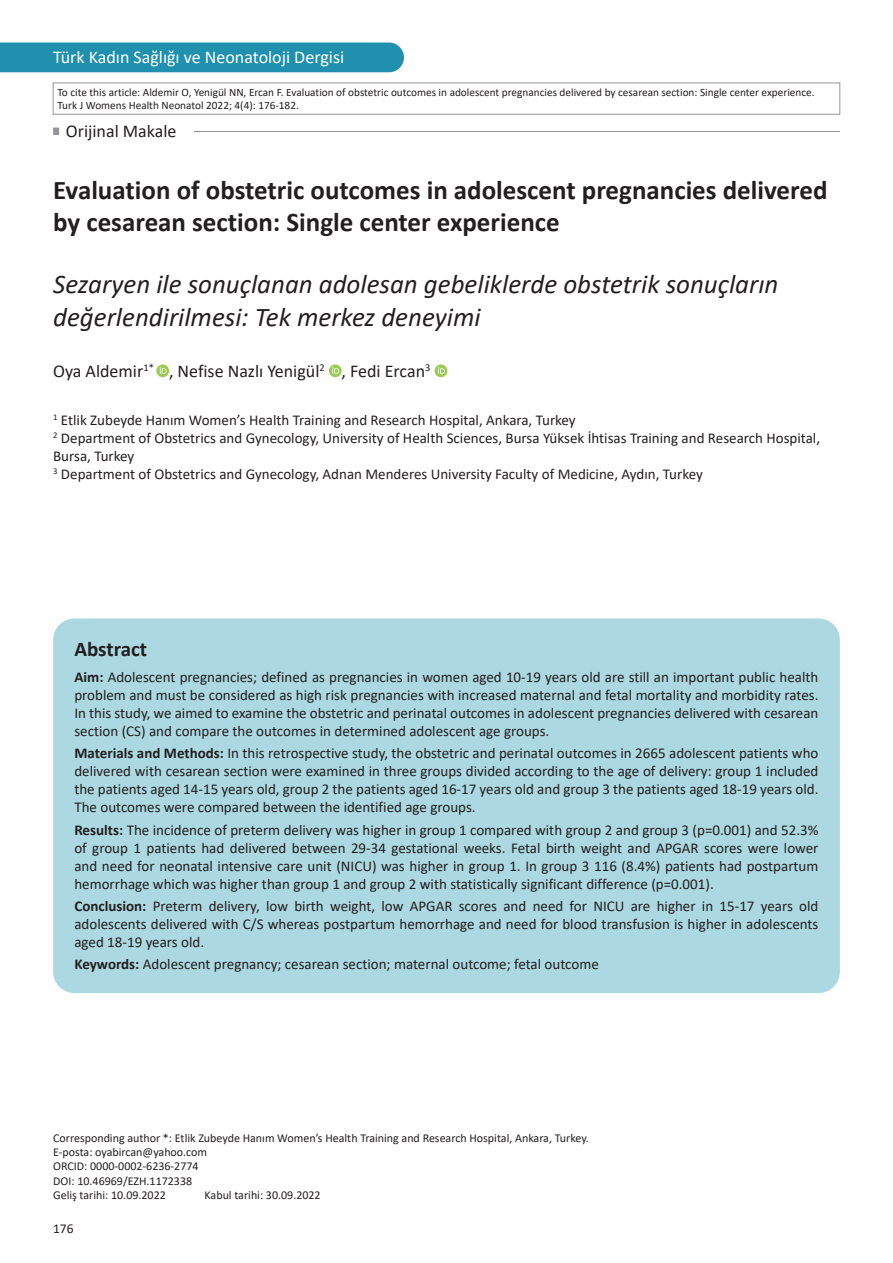
<style>
.page{position:relative;width:893px;height:1263px;background:#fff}
.page>*{position:absolute;margin:0;border:0;box-sizing:border-box;transform-origin:0 0}
.Makale_Başlık_1{font:700 27px/32.4px "Calibri";color:#231f20}
.Makale_Başlık_2{font:italic 27px/32.4px "Calibri";color:#231f20}
.Öz_Başlık{font:700 21px "Calibri";color:#231f20}
.Yazar{font:18px "Calibri";color:#231f20}
.t1{font:18px "Calibri";color:#fff}
.MakaleTuru{font:18px "Calibri";color:#231f20}
.Öz_Metin{font:15px/18px "Calibri";color:#231f20;text-align:justify}
.Kurum{font:15px/18px "Calibri";color:#231f20}
.t2{font:13.5px "Calibri";color:#231f20}
.Sorumlu_Yazar{font:12px "Calibri";color:#231f20}
.Cite{font:11.25px/13.5px "Calibri";color:#231f20}
.s1{font-weight:700}
</style>
<div class="page">
<div style="left:0;top:43px;width:404px;height:29px;background:#1f90ae"></div>
<hr style="left:69px;top:131px;width:771px;height:1px;background:#231f20">
<div style="left:53px;top:83px;width:787px;height:32px;border:1px solid #939598"></div>
<div style="left:53px;top:123px;width:141px;height:14px;background:#fff"></div>
<div style="left:53px;top:128px;width:6px;height:7px;background:#939598"></div>
<svg style="left:156px;top:364px;width:13px;height:13px"></svg>
<svg style="left:160px;top:367px;width:7px;height:7px"></svg>
<svg style="left:329px;top:364px;width:13px;height:13px"></svg>
<svg style="left:332px;top:367px;width:7px;height:7px"></svg>
<div style="left:435px;top:364px;width:12px;height:13px;background:#9acc51;border-radius:50%"></div>
<svg style="left:438px;top:367px;width:7px;height:7px"></svg>
<div style="left:53px;top:618px;width:787px;height:375px;background:#abd8e1;border-radius:21px"></div>
<p class="t1" style="left:53px;top:45px;width:292px">Türk Kadın Sağlığı ve Neonatoloji Dergisi</p>
<p class="Cite" style="left:57px;top:85px;width:759px">To cite this article: Aldemir O, Yenigül NN, Ercan F. Evaluation of obstetric outcomes in adolescent pregnancies delivered by cesarean section: Single center experience.<br>Turk J Womens Health Neonatol 2022; 4(4): 176-182.</p>
<p class="MakaleTuru" style="left:66px;top:118px;width:112px">Orijinal Makale</p>
<p class="Makale_Başlık_1" style="left:53px;top:173px;width:776px">Evaluation of obstetric outcomes in adolescent pregnancies delivered by cesarean section: Single center experience</p>
<p class="Makale_Başlık_2" style="left:53px;top:267px;width:727px">Sezaryen ile sonuçlanan adolesan gebeliklerde obstetrik sonuçların değerlendirilmesi: Tek merkez deneyimi</p>
<p class="Yazar" style="left:53px;top:359px;width:379px">Oya Aldemir<sup>1*</sup> , Nefise Nazlı Yenigül<sup>2</sup> , Fedi Ercan<sup>3</sup></p>
<p class="Kurum" style="left:53px;top:411px;width:524px"><sup>1</sup> Etlik Zubeyde Hanım Women’s Health Training and Research Hospital, Ankara, Turkey</p>
<p class="Kurum" style="left:53px;top:429px;width:768px"><sup>2</sup> Department of Obstetrics and Gynecology, University of Health Sciences, Bursa Yüksek İhtisas Training and Research Hospital,<br>Bursa, Turkey</p>
<p class="Kurum" style="left:53px;top:465px;width:651px"><sup>3</sup> Department of Obstetrics and Gynecology, Adnan Menderes University Faculty of Medicine, Aydın, Turkey</p>
<p class="Öz_Başlık" style="left:74px;top:634px;width:74px">Abstract</p>
<p class="Öz_Metin" style="left:74px;top:668px;width:745px"><span class="s1">Aim:</span> Adolescent pregnancies; defined as pregnancies in women aged 10-19 years old are still an important public health problem and must be considered as high risk pregnancies with increased maternal and fetal mortality and morbidity rates.<br>In this study, we aimed to examine the obstetric and perinatal outcomes in adolescent pregnancies delivered with cesarean section (CS) and compare the outcomes in determined adolescent age groups.</p>
<p class="Öz_Metin" style="left:74px;top:744px;width:745px"><span class="s1">Materials and Methods:</span> In this retrospective study, the obstetric and perinatal outcomes in 2665 adolescent patients who delivered with cesarean section were examined in three groups divided according to the age of delivery: group 1 included the patients aged 14-15 years old, group 2 the patients aged 16-17 years old and group 3 the patients aged 18-19 years old.<br>The outcomes were compared between the identified age groups.</p>
<p class="Öz_Metin" style="left:74px;top:820px;width:746px"><span class="s1">Results:</span> The incidence of preterm delivery was higher in group 1 compared with group 2 and group 3 (p=0.001) and 52.3% of group 1 patients had delivered between 29-34 gestational weeks. Fetal birth weight and APGAR scores were lower and need for neonatal intensive care unit (NICU) was higher in group 1. In group 3 116 (8.4%) patients had postpartum hemorrhage which was higher than group 1 and group 2 with statistically significant difference (p=0.001).</p>
<p class="Öz_Metin" style="left:74px;top:896px;width:745px"><span class="s1">Conclusion:</span> Preterm delivery, low birth weight, low APGAR scores and need for NICU are higher in 15-17 years old adolescents delivered with C/S whereas postpartum hemorrhage and need for blood transfusion is higher in adolescents aged 18-19 years old.</p>
<p class="Öz_Metin" style="left:74px;top:955px;width:526px"><span class="s1">Keywords:</span> Adolescent pregnancy; cesarean section; maternal outcome; fetal outcome</p>
<p class="Sorumlu_Yazar" style="left:53px;top:1129px;width:537px">Corresponding author *: Etlik Zubeyde Hanım Women’s Health Training and Research Hospital, Ankara, Turkey.</p>
<p class="Sorumlu_Yazar" style="left:53px;top:1144px;width:156px">E-posta: oyabircan@yahoo.com</p>
<p class="Sorumlu_Yazar" style="left:53px;top:1158px;width:147px">ORCID: 0000-0002-6236-2774</p>
<p class="Sorumlu_Yazar" style="left:53px;top:1172px;width:141px">DOI: 10.46969/EZH.1172338</p>
<p class="Sorumlu_Yazar" style="left:53px;top:1187px;width:114px">Geliş tarihi: 10.09.2022</p>
<p class="Sorumlu_Yazar" style="left:205px;top:1187px;width:118px">Kabul tarihi: 30.09.2022</p>
<p class="t2" style="left:53px;top:1219px;width:22px">176</p>
</div>
